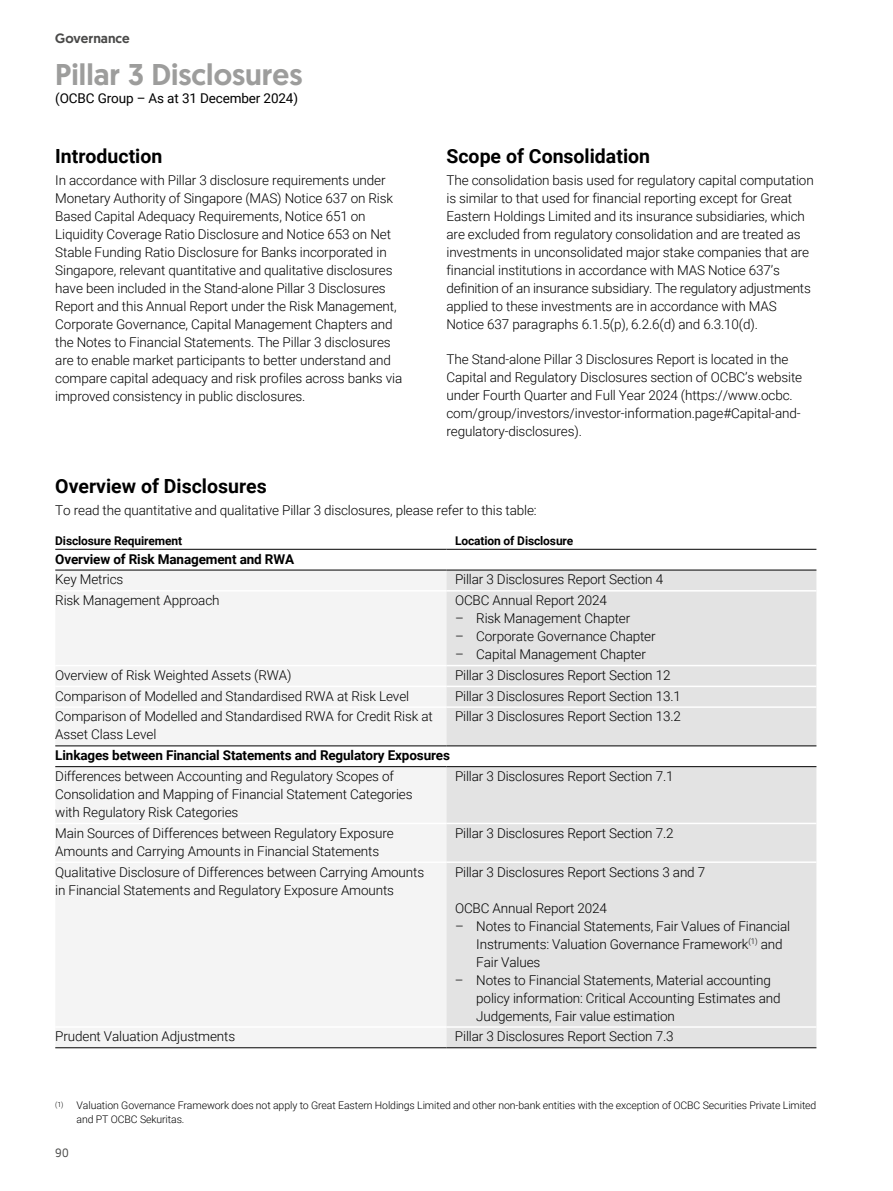
<style>
.page{position:relative;width:893px;height:1191px;background:#fff}
.page>*{position:absolute;margin:0;border:0;box-sizing:border-box;transform-origin:0 0}
.t1{font:500 30px "Geomanist";color:#9d9d9c}
.t2{font:700 19.5px "Roboto";color:#000}
.t3{font:300 13.5px/18px "Roboto";letter-spacing:-.01em;color:#000}
.t4{font:700 13.5px "Roboto";letter-spacing:-.01em;color:#000}
.t5{font:13.5px "Roboto";letter-spacing:-.01em;color:#000}
.t6{font:500 13.5px "Geomanist";color:#4a4a49}
.t7{font:700 12px "Roboto";letter-spacing:-.01em;color:#000}
.t8{font:12px "Geomanist";color:#4a4a49}
.t9{font:300 10.5px/13.5px "Roboto";letter-spacing:-.01em;color:#000}
</style>
<div class="page">
<div style="left:55px;top:571px;width:391px;height:476px;background:#f4f4f4"></div>
<div style="left:446px;top:571px;width:370px;height:476px;background:#e3e3e3"></div>
<hr style="left:55px;top:590px;width:391px;height:1px;background:#fff">
<hr style="left:446px;top:590px;width:370px;height:1px;background:#fff">
<hr style="left:55px;top:665px;width:391px;height:1px;background:#fff">
<hr style="left:446px;top:665px;width:370px;height:1px;background:#fff">
<hr style="left:55px;top:685px;width:391px;height:2px;background:#fff">
<hr style="left:446px;top:685px;width:370px;height:2px;background:#fff">
<hr style="left:55px;top:706px;width:391px;height:2px;background:#fff">
<hr style="left:446px;top:706px;width:370px;height:2px;background:#fff">
<hr style="left:55px;top:822px;width:391px;height:2px;background:#fff">
<hr style="left:446px;top:822px;width:370px;height:2px;background:#fff">
<hr style="left:55px;top:861px;width:391px;height:2px;background:#fff">
<hr style="left:446px;top:861px;width:370px;height:2px;background:#fff">
<hr style="left:55px;top:1026px;width:391px;height:1px;background:#fff">
<hr style="left:446px;top:1026px;width:370px;height:1px;background:#fff">
<hr style="left:55px;top:549px;width:391px;height:1px;background:#000">
<hr style="left:446px;top:549px;width:370px;height:1px;background:#000">
<hr style="left:446px;top:1047px;width:370px;height:1px;background:#000">
<hr style="left:55px;top:1047px;width:391px;height:1px;background:#000">
<hr style="left:55px;top:570px;width:391px;height:1px;background:#000">
<hr style="left:446px;top:570px;width:370px;height:1px;background:#000">
<hr style="left:55px;top:745px;width:391px;height:1px;background:#000">
<hr style="left:446px;top:745px;width:370px;height:1px;background:#000">
<hr style="left:446px;top:766px;width:370px;height:1px;background:#000">
<hr style="left:55px;top:766px;width:391px;height:1px;background:#000">
<p class="t6" style="left:55px;top:30px;width:76px">Governance</p>
<h1 class="t1" style="left:55px;top:54px;width:249px">Pillar 3 Disclosures</h1>
<p class="t5" style="left:55px;top:89px;width:244px">(OCBC Group – As at 31 December 2024)</p>
<h2 class="t2" style="left:55px;top:142px;width:109px">Introduction</h2>
<p class="t3" style="left:55px;top:171px;width:349px">In accordance with Pillar 3 disclosure requirements under Monetary Authority of Singapore (MAS) Notice 637 on Risk Based Capital Adequacy Requirements, Notice 651 on Liquidity Coverage Ratio Disclosure and Notice 653 on Net Stable Funding Ratio Disclosure for Banks incorporated in Singapore, relevant quantitative and qualitative disclosures have been included in the Stand-alone Pillar 3 Disclosures Report and this Annual Report under the Risk Management, Corporate Governance, Capital Management Chapters and the Notes to Financial Statements. The Pillar 3 disclosures are to enable market participants to better understand and compare capital adequacy and risk profiles across banks via improved consistency in public disclosures.</p>
<h2 class="t2" style="left:446px;top:142px;width:205px">Scope of Consolidation</h2>
<p class="t3" style="left:446px;top:171px;width:369px">The consolidation basis used for regulatory capital computation is similar to that used for financial reporting except for Great Eastern Holdings Limited and its insurance subsidiaries, which are excluded from regulatory consolidation and are treated as investments in unconsolidated major stake companies that are financial institutions in accordance with MAS Notice 637’s definition of an insurance subsidiary. The regulatory adjustments applied to these investments are in accordance with MAS Notice 637 paragraphs 6.1.5(p), 6.2.6(d) and 6.3.10(d).</p>
<p class="t3" style="left:446px;top:350px;width:357px">The Stand-alone Pillar 3 Disclosures Report is located in the Capital and Regulatory Disclosures section of OCBC’s website under Fourth Quarter and Full Year 2024 (https://www.ocbc. com/group/investors/investor-information.page#Capital-and&shy;regulatory-disclosures).</p>
<h2 class="t2" style="left:55px;top:472px;width:213px">Overview of Disclosures</h2>
<p class="t3" style="left:55px;top:500px;width:483px">To read the quantitative and qualitative Pillar 3 disclosures, please refer to this table:</p>
<p class="t7" style="left:55px;top:532px;width:128px">Disclosure Requirement</p>
<p class="t7" style="left:455px;top:532px;width:120px">Location of Disclosure</p>
<p class="t4" style="left:55px;top:549px;width:240px">Overview of Risk Management and RWA</p>
<p class="t3" style="left:55px;top:570px;width:70px">Key Metrics</p>
<p class="t3" style="left:455px;top:570px;width:210px">Pillar 3 Disclosures Report Section 4</p>
<p class="t3" style="left:55px;top:591px;width:166px">Risk Management Approach</p>
<p class="t3" style="left:455px;top:591px;width:154px">OCBC Annual Report 2024</p>
<p class="t3" style="left:455px;top:609px;width:177px">– Risk Management Chapter</p>
<p class="t3" style="left:455px;top:627px;width:202px">– Corporate Governance Chapter</p>
<p class="t3" style="left:455px;top:645px;width:192px">– Capital Management Chapter</p>
<p class="t3" style="left:55px;top:665px;width:238px">Overview of Risk Weighted Assets (RWA)</p>
<p class="t3" style="left:455px;top:665px;width:217px">Pillar 3 Disclosures Report Section 12</p>
<p class="t3" style="left:55px;top:686px;width:355px">Comparison of Modelled and Standardised RWA at Risk Level</p>
<p class="t3" style="left:455px;top:686px;width:227px">Pillar 3 Disclosures Report Section 13.1</p>
<p class="t3" style="left:55px;top:707px;width:379px">Comparison of Modelled and Standardised RWA for Credit Risk at<br>Asset Class Level</p>
<p class="t3" style="left:455px;top:707px;width:227px">Pillar 3 Disclosures Report Section 13.2</p>
<p class="t4" style="left:55px;top:746px;width:396px">Linkages between Financial Statements and Regulatory Exposures</p>
<p class="t3" style="left:55px;top:766px;width:359px">Differences between Accounting and Regulatory Scopes of<br>Consolidation and Mapping of Financial Statement Categories with Regulatory Risk Categories</p>
<p class="t3" style="left:455px;top:766px;width:220px">Pillar 3 Disclosures Report Section 7.1</p>
<p class="t3" style="left:55px;top:823px;width:340px">Main Sources of Differences between Regulatory Exposure<br>Amounts and Carrying Amounts in Financial Statements</p>
<p class="t3" style="left:455px;top:823px;width:220px">Pillar 3 Disclosures Report Section 7.2</p>
<p class="t3" style="left:55px;top:862px;width:370px">Qualitative Disclosure of Differences between Carrying Amounts in Financial Statements and Regulatory Exposure Amounts</p>
<p class="t3" style="left:455px;top:862px;width:252px">Pillar 3 Disclosures Report Sections 3 and 7</p>
<p class="t3" style="left:455px;top:898px;width:154px">OCBC Annual Report 2024</p>
<p class="t3" style="left:476px;top:916px;width:315px;text-indent:-21px">– Notes to Financial Statements, Fair Values of Financial<br>Instruments: Valuation Governance Framework<sup>(1)</sup> and<br>Fair Values</p>
<p class="t3" style="left:476px;top:970px;width:306px;text-indent:-21px">– Notes to Financial Statements, Material accounting policy information: Critical Accounting Estimates and<br>Judgements, Fair value estimation</p>
<p class="t3" style="left:55px;top:1027px;width:181px">Prudent Valuation Adjustments</p>
<p class="t3" style="left:455px;top:1027px;width:220px">Pillar 3 Disclosures Report Section 7.3</p>
<p class="t9" style="left:77px;top:1098px;width:741px;text-indent:-21px"><sup>(1)</sup> Valuation Governance Framework does not apply to Great Eastern Holdings Limited and other non-bank entities with the exception of OCBC Securities Private Limited and PT OCBC Sekuritas.</p>
<p class="t8" style="left:55px;top:1145px;width:15px">90</p>
</div>
